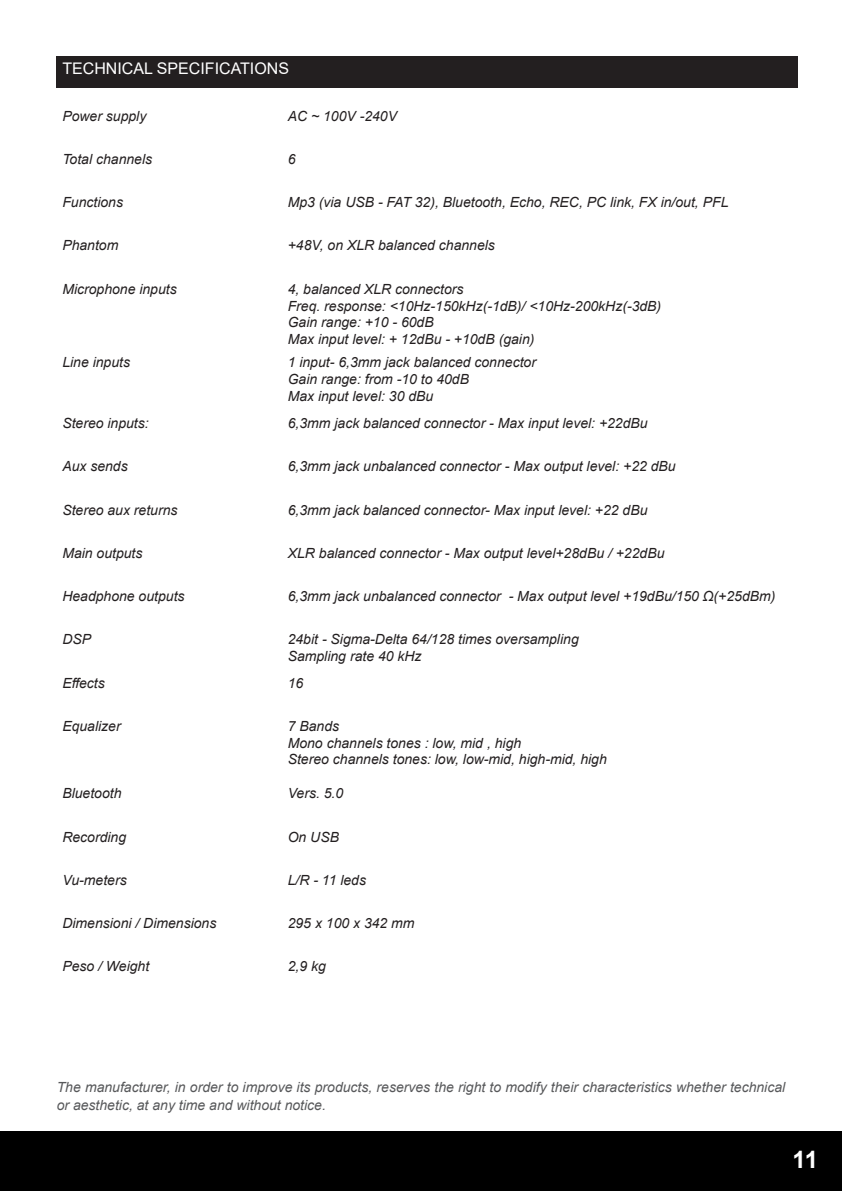
<style>
.page{position:relative;width:842px;height:1191px;background:#fff}
.page>*{position:absolute;margin:0;border:0;box-sizing:border-box;transform-origin:0 0}
.t1{font:700 24px "Arial";color:#fff}
.t2{font:16px "Arial";color:#fff}
.t3{font:italic 14px/16.8px "Arial";color:#231f20}
.t4{font:italic 14px/18px "Arial";color:#57585a}
</style>
<div class="page">
<div style="left:0;top:1131px;width:842px;height:60px;background:#000"></div>
<div style="left:57px;top:57px;width:741px;height:31px;background:#231f20"></div>
<p class="t2" style="left:62px;top:57px;width:228px">TECHNICAL SPECIFICATIONS</p>
<p class="t3" style="left:62px;top:108px;width:86px">Power supply</p>
<p class="t3" style="left:288px;top:108px;width:111px">AC ~ 100V -240V</p>
<p class="t3" style="left:62px;top:151px;width:91px">Total channels</p>
<p class="t3" style="left:288px;top:151px;width:9px">6</p>
<p class="t3" style="left:62px;top:194px;width:62px">Functions</p>
<p class="t3" style="left:288px;top:194px;width:442px">Mp3 (via USB - FAT 32), Bluetooth, Echo, REC, PC link, FX in/out, PFL</p>
<p class="t3" style="left:62px;top:237px;width:58px">Phantom</p>
<p class="t3" style="left:288px;top:237px;width:209px">+48V, on XLR balanced channels</p>
<p class="t3" style="left:62px;top:280px;width:116px">Microphone inputs</p>
<p class="t3" style="left:288px;top:280px;width:375px">4, balanced XLR connectors<br>Freq. response: &lt;10Hz-150kHz(-1dB)/ &lt;10Hz-200kHz(-3dB)<br>Gain range: +10 - 60dB<br>Max input level: + 12dBu - +10dB (gain)</p>
<p class="t3" style="left:62px;top:354px;width:69px">Line inputs</p>
<p class="t3" style="left:288px;top:354px;width:250px">1 input- 6,3mm jack balanced connector<br>Gain range: from -10 to 40dB<br>Max input level: 30 dBu</p>
<p class="t3" style="left:62px;top:415px;width:88px">Stereo inputs:</p>
<p class="t3" style="left:288px;top:415px;width:361px">6,3mm jack balanced connector - Max input level: +22dBu</p>
<p class="t3" style="left:62px;top:458px;width:67px">Aux sends</p>
<p class="t3" style="left:288px;top:458px;width:389px">6,3mm jack unbalanced connector - Max output level: +22 dBu</p>
<p class="t3" style="left:62px;top:501px;width:117px">Stereo aux returns</p>
<p class="t3" style="left:288px;top:501px;width:361px">6,3mm jack balanced connector- Max input level: +22 dBu</p>
<p class="t3" style="left:62px;top:545px;width:82px">Main outputs</p>
<p class="t3" style="left:288px;top:545px;width:378px">XLR balanced connector - Max output level+28dBu / +22dBu</p>
<p class="t3" style="left:62px;top:588px;width:124px">Headphone outputs</p>
<p class="t3" style="left:288px;top:588px;width:489px">6,3mm jack unbalanced connector - Max output level +19dBu/150 Ω(+25dBm)</p>
<p class="t3" style="left:62px;top:631px;width:30px">DSP</p>
<p class="t3" style="left:288px;top:631px;width:292px">24bit - Sigma-Delta 64/128 times oversampling<br>Sampling rate 40 kHz</p>
<p class="t3" style="left:62px;top:674px;width:44px">Effects</p>
<p class="t3" style="left:288px;top:674px;width:17px">16</p>
<p class="t3" style="left:62px;top:717px;width:60px">Equalizer</p>
<p class="t3" style="left:288px;top:717px;width:321px">7 Bands<br>Mono channels tones : low, mid , high<br>Stereo channels tones: low, low-mid, high-mid, high</p>
<p class="t3" style="left:62px;top:785px;width:61px">Bluetooth</p>
<p class="t3" style="left:288px;top:785px;width:57px">Vers. 5.0</p>
<p class="t3" style="left:62px;top:828px;width:65px">Recording</p>
<p class="t3" style="left:288px;top:828px;width:53px">On USB</p>
<p class="t3" style="left:62px;top:872px;width:66px">Vu-meters</p>
<p class="t3" style="left:288px;top:872px;width:80px">L/R - 11 leds</p>
<p class="t3" style="left:62px;top:915px;width:156px">Dimensioni / Dimensions</p>
<p class="t3" style="left:288px;top:915px;width:128px">295 x 100 x 342 mm</p>
<p class="t3" style="left:62px;top:958px;width:88px">Peso / Weight</p>
<p class="t3" style="left:288px;top:958px;width:40px">2,9 kg</p>
<p class="t4" style="left:57px;top:1078px;width:730px">The manufacturer, in order to improve its products, reserves the right to modify their characteristics whether technical or aesthetic, at any time and without notice.</p>
<h1 class="t1" style="left:793px;top:1143px;width:27px">11</h1>
</div>
